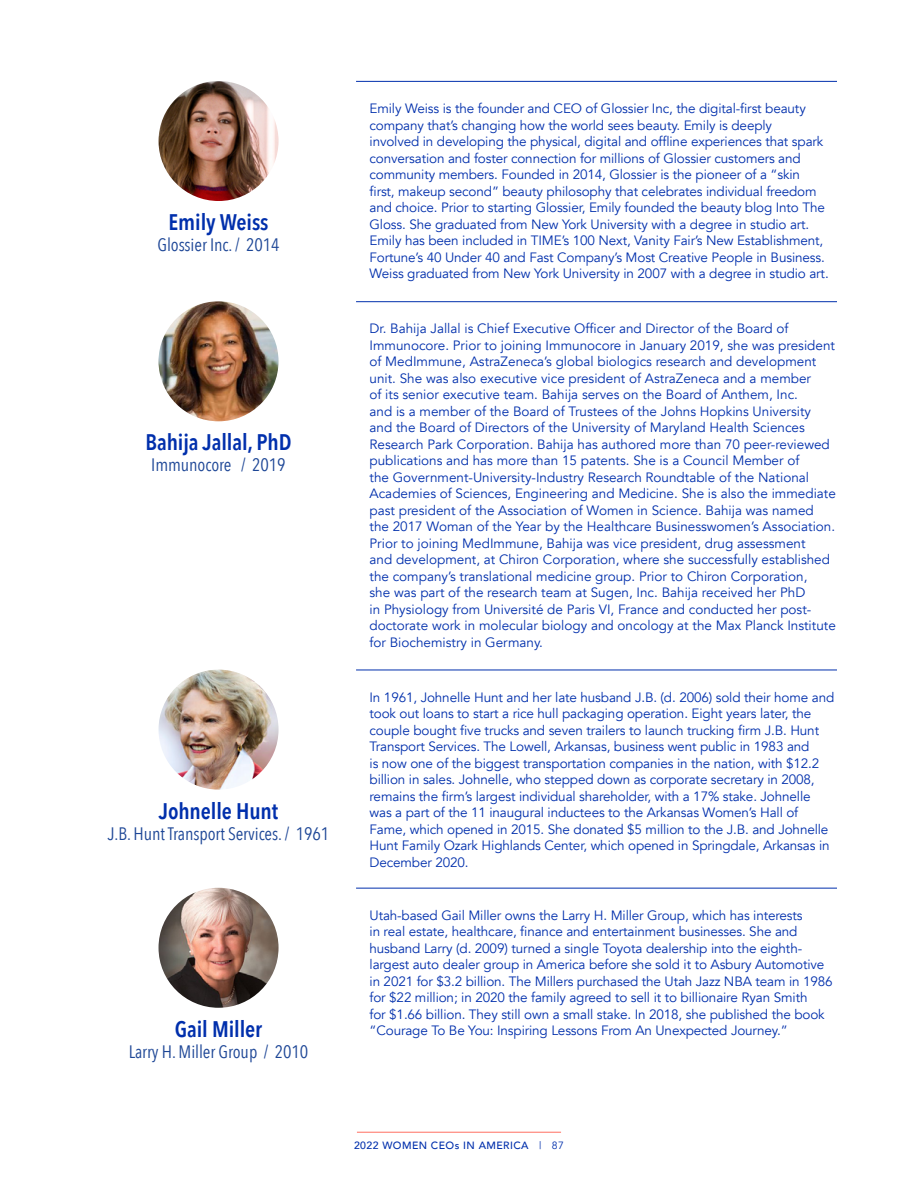
<style>
.page{position:relative;width:918px;height:1188px;background:#fff}
.page>*{position:absolute;margin:0;border:0;box-sizing:border-box;transform-origin:0 0}
.t1{font:600 22.5px "Avenir Next Condensed";letter-spacing:-.005em;color:#002fac}
.t2{font:18px "Avenir Next Condensed";letter-spacing:-.005em;color:#1d4696}
.Bio{font:13.5px/16.5px "Avenir";letter-spacing:-.01em;color:#002fac}
.t3{font:500 10.5px "Avenir";letter-spacing:.04em;color:#002fac}
.s1{font-weight:400}
</style>
<div class="page">
<hr style="left:357px;top:1132px;width:204px;height:1px;background:#ff6f61">
<img style="left:159px;top:81px;width:120px;height:120px;border-radius:60px">
<hr style="left:356px;top:81px;width:481px;height:1px;background:#002fac">
<img style="left:159px;top:301px;width:120px;height:120px;border-radius:60px">
<hr style="left:356px;top:301px;width:481px;height:1px;background:#002fac">
<img style="left:159px;top:670px;width:120px;height:120px;border-radius:60px">
<hr style="left:356px;top:670px;width:481px;height:1px;background:#002fac">
<img style="left:159px;top:888px;width:120px;height:120px;border-radius:60px">
<hr style="left:356px;top:888px;width:481px;height:1px;background:#002fac">
<p class="t1" style="left:169px;top:203px;width:101px">Emily Weiss</p>
<p class="t2" style="left:157px;top:229px;width:124px">Glossier Inc. / 2014</p>
<p class="t1" style="left:145px;top:423px;width:148px">Bahija Jallal, PhD</p>
<p class="t2" style="left:151px;top:450px;width:136px">Immunocore / 2019</p>
<p class="t1" style="left:159px;top:791px;width:121px">Johnelle Hunt</p>
<p class="t2" style="left:108px;top:818px;width:223px">J.B. Hunt Transport Services. / 1961</p>
<p class="t1" style="left:175px;top:1009px;width:89px">Gail Miller</p>
<p class="t2" style="left:129px;top:1036px;width:181px">Larry H. Miller Group / 2010</p>
<p class="Bio" style="left:370px;top:100px;width:461px">Emily Weiss is the founder and CEO of Glossier Inc, the digital-first beauty company that’s changing how the world sees beauty. Emily is deeply<br>involved in developing the physical, digital and offline experiences that spark conversation and foster connection for millions of Glossier customers and community members. Founded in 2014, Glossier is the pioneer of a “skin<br>first, makeup second” beauty philosophy that celebrates individual freedom and choice. Prior to starting Glossier, Emily founded the beauty blog Into The Gloss. She graduated from New York University with a degree in studio art.<br>Emily has been included in TIME’s 100 Next, Vanity Fair’s New Establishment, Fortune’s 40 Under 40 and Fast Company’s Most Creative People in Business.<br>Weiss graduated from New York University in 2007 with a degree in studio art.</p>
<p class="Bio" style="left:370px;top:321px;width:468px">Dr. Bahija Jallal is Chief Executive Officer and Director of the Board of Immunocore. Prior to joining Immunocore in January 2019, she was president of MedImmune, AstraZeneca’s global biologics research and development unit. She was also executive vice president of AstraZeneca and a member<br>of its senior executive team. Bahija serves on the Board of Anthem, Inc.<br>and is a member of the Board of Trustees of the Johns Hopkins University and the Board of Directors of the University of Maryland Health Sciences Research Park Corporation. Bahija has authored more than 70 peer-reviewed publications and has more than 15 patents. She is a Council Member of<br>the Government-University-Industry Research Roundtable of the National Academies of Sciences, Engineering and Medicine. She is also the immediate past president of the Association of Women in Science. Bahija was named the 2017 Woman of the Year by the Healthcare Businesswomen’s Association.<br>Prior to joining MedImmune, Bahija was vice president, drug assessment<br>and development, at Chiron Corporation, where she successfully established the company’s translational medicine group. Prior to Chiron Corporation,<br>she was part of the research team at Sugen, Inc. Bahija received her PhD<br>in Physiology from Université de Paris VI, France and conducted her post&shy;doctorate work in molecular biology and oncology at the Max Planck Institute for Biochemistry in Germany.</p>
<p class="Bio" style="left:370px;top:689px;width:466px">In 1961, Johnelle Hunt and her late husband J.B. (d. 2006) sold their home and took out loans to start a rice hull packaging operation. Eight years later, the couple bought five trucks and seven trailers to launch trucking firm J.B. Hunt Transport Services. The Lowell, Arkansas, business went public in 1983 and<br>is now one of the biggest transportation companies in the nation, with $12.2 billion in sales. Johnelle, who stepped down as corporate secretary in 2008, remains the firm’s largest individual shareholder, with a 17% stake. Johnelle was a part of the 11 inaugural inductees to the Arkansas Women’s Hall of Fame, which opened in 2015. She donated $5 million to the J.B. and Johnelle Hunt Family Ozark Highlands Center, which opened in Springdale, Arkansas in December 2020.</p>
<p class="Bio" style="left:370px;top:907px;width:465px">Utah-based Gail Miller owns the Larry H. Miller Group, which has interests<br>in real estate, healthcare, finance and entertainment businesses. She and husband Larry (d. 2009) turned a single Toyota dealership into the eighth&shy;largest auto dealer group in America before she sold it to Asbury Automotive in 2021 for $3.2 billion. The Millers purchased the Utah Jazz NBA team in 1986 for $22 million; in 2020 the family agreed to sell it to billionaire Ryan Smith<br>for $1.66 billion. They still own a small stake. In 2018, she published the book “Courage To Be You: Inspiring Lessons From An Unexpected Journey.”</p>
<p class="t3" style="left:354px;top:1136px;width:211px">2022 WOMEN CEOs IN AMERICA <span class="s1">| 87</span></p>
</div>
